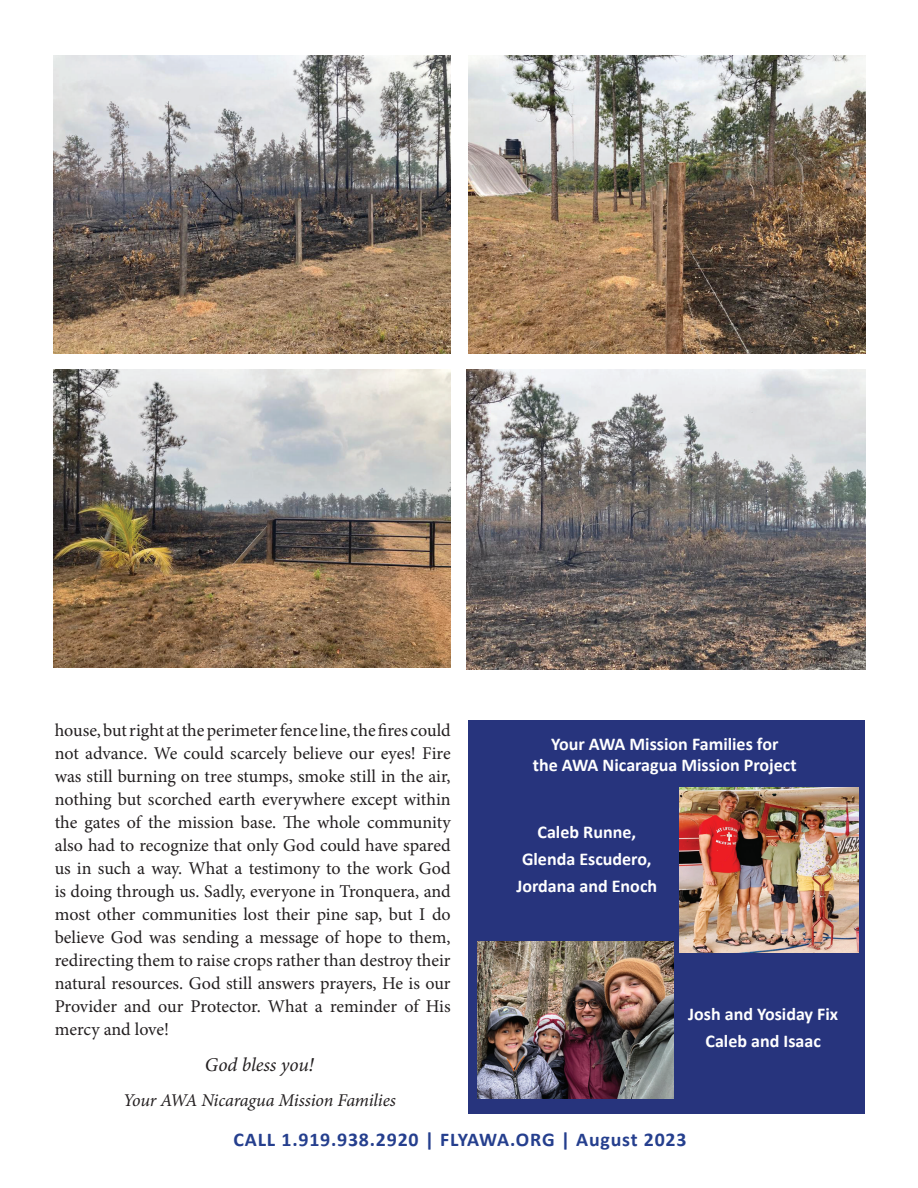
<style>
.page{position:relative;width:918px;height:1188px;background:#fff}
.page>*{position:absolute;margin:0;border:0;box-sizing:border-box;transform-origin:0 0}
.t1{font:700 19.5px "Calibri";letter-spacing:.04em;color:#253f8e}
.t2{font:italic 19.5px "Minion Pro";letter-spacing:-.005em;color:#231f20}
.t3{font:18px/23px "Minion Pro";letter-spacing:-.005em;color:#231f20;text-align:justify}
.t4{font:700 18px/27px "Calibri";color:#fff;text-align:center}
.t5{font:italic 18px "Minion Pro";letter-spacing:-.01em;color:#231f20}
</style>
<div class="page">
<div style="left:469px;top:720px;width:396px;height:394px;background:#27347d"></div>
<img style="left:680px;top:788px;width:179px;height:164px">
<img style="left:478px;top:942px;width:195px;height:156px">
<img style="left:54px;top:55px;width:397px;height:298px">
<img style="left:469px;top:55px;width:397px;height:298px">
<img style="left:54px;top:369px;width:397px;height:298px">
<img style="left:466px;top:369px;width:400px;height:300px">
<p class="t3" style="left:55px;top:719px;width:398px">house, but right at the perimeter fence line, the fires could not advance. We could scarcely believe our eyes! Fire was still burning on tree stumps, smoke still in the air, nothing but scorched earth everywhere except within the gates of the mission base. The whole community also had to recognize that only God could have spared us in such a way. What a testimony to the work God is doing through us. Sadly, everyone in Tronquera, and most other communities lost their pine sap, but I do believe God was sending a message of hope to them, redirecting them to raise crops rather than destroy their natural resources. God still answers prayers, He is our Provider and our Protector. What a reminder of His mercy and love!</p>
<p class="t2" style="left:205px;top:1052px;width:110px">God bless you!</p>
<p class="t5" style="left:123px;top:1088px;width:274px">Your AWA Nicaragua Mission Families</p>
<p class="t1" style="left:234px;top:1126px;width:454px">CALL 1.919.938.2920 | FLYAWA.ORG | August 2023</p>
<p class="t4" style="left:533px;top:733px;width:265px;line-height:21.6px">Your AWA Mission Families for<br>the AWA Nicaragua Mission Project</p>
<p class="t4" style="left:516px;top:818px;width:142px">Caleb Runne,<br>Glenda Escudero,<br>Jordana and Enoch</p>
<p class="t4" style="left:688px;top:1001px;width:151px">Josh and Yosiday Fix<br>Caleb and Isaac</p>
</div>
